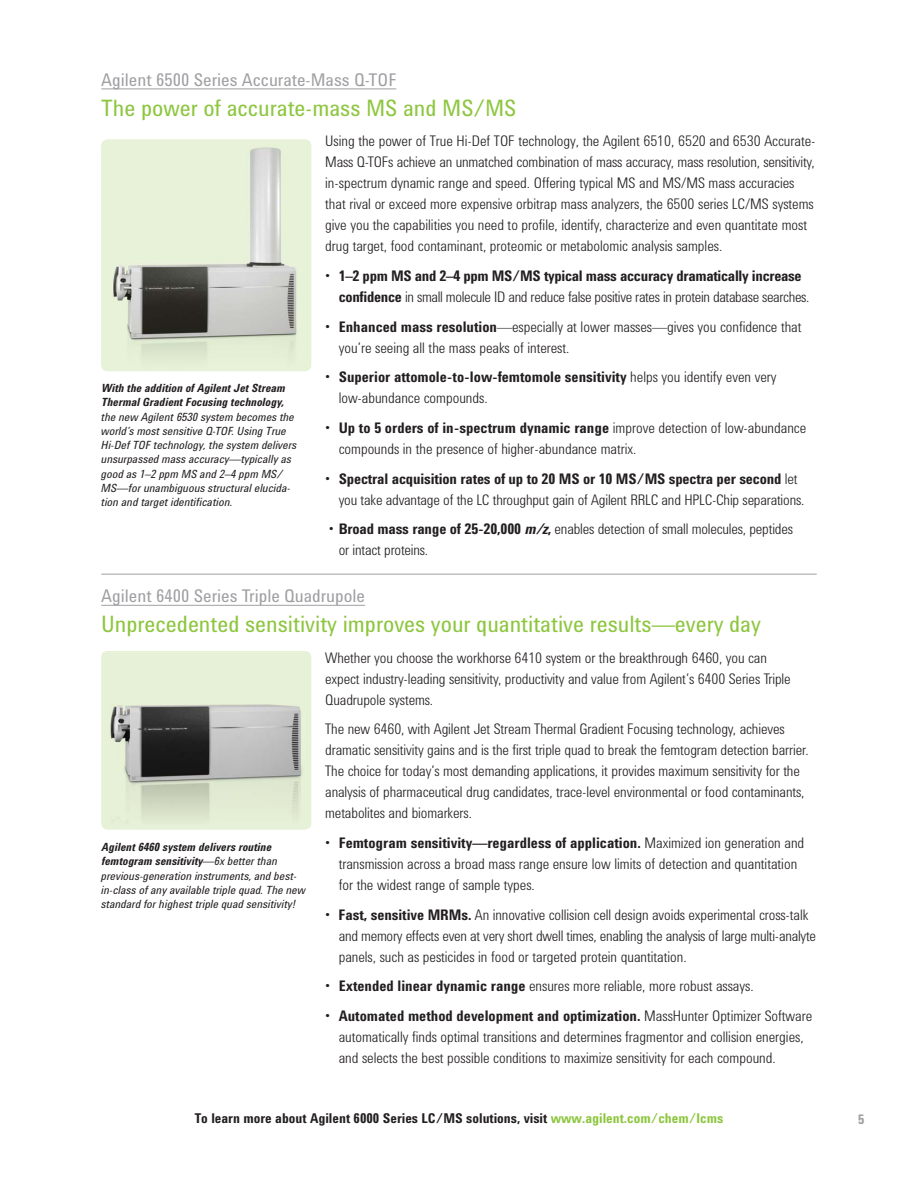
<style>
.page{position:relative;width:918px;height:1188px;background:#fff}
.page>*{position:absolute;margin:0;border:0;box-sizing:border-box;transform-origin:0 0}
.t1{font:23.25px "Agilent Cond";color:#8dc63f}
.t2{font:18px "Agilent Cond";color:#a0a0a4}
.t3{font:300 15px/21px "Agilent Cond";color:#231f20}
.t4{font:700 15px/21px "Agilent Cond";letter-spacing:-.02em;color:#231f20}
.t5{font:700 13.8px "Agilent Cond";color:#231f20}
.t6{font:700 13.5px "Agilent Cond";color:#a0a0a4}
.t7{font:italic 11.7px/14.2px "Agilent Cond";color:#231f20}
.t8{font:italic 700 11.7px/14.2px "Agilent Cond";color:#231f20}
.s1{font-weight:300}
.s2{font-weight:700}
.s3{font-weight:700;font-style:italic}
.s4{color:#8dc63f}
</style>
<div class="page">
<img style="left:101px;top:140px;width:210px;height:231px;border-radius:6px">
<img style="left:102px;top:652px;width:209px;height:178px">
<hr style="left:101px;top:89px;width:295px;height:1px;background:#a0a0a4">
<hr style="left:101px;top:605px;width:264px;height:1px;background:#a0a0a4">
<hr style="left:101px;top:574px;width:716px;height:1px;background:#a0a0a4">
<p class="t2" style="left:101px;top:73px;width:297px">Agilent 6500 Series Accurate-Mass Q-TOF</p>
<h1 class="t1" style="left:101px;top:99px;width:417px">The power of accurate-mass MS and MS/MS</h1>
<p class="t8" style="left:101px;top:382px;width:185px">With the addition of Agilent Jet Stream<br>Thermal Gradient Focusing technology,</p>
<p class="t7" style="left:101px;top:411px;width:197px">the new Agilent 6530 system becomes the world’s most sensitive Q-TOF. Using True Hi-Def TOF technology, the system delivers unsurpassed mass accuracy—typically as good as 1–2 ppm MS and 2–4 ppm MS/ MS—for unambiguous structural elucida&shy;tion and target identification.</p>
<p class="t3" style="left:325px;top:132px;width:492px">Using the power of True Hi-Def TOF technology, the Agilent 6510, 6520 and 6530 Accurate-Mass Q-TOFs achieve an unmatched combination of mass accuracy, mass resolution, sensitivity, in-spectrum dynamic range and speed. Offering typical MS and MS/MS mass accuracies that rival or exceed more expensive orbitrap mass analyzers, the 6500 series LC/MS systems give you the capabilities you need to profile, identify, characterize and even quantitate most drug target, food contaminant, proteomic or metabolomic analysis samples.</p>
<p class="t4" style="left:339px;top:267px;width:472px;text-indent:-14px">• 1–2 ppm MS and 2–4 ppm MS/MS typical mass accuracy dramatically increase confidence <span class="s1">in small molecule ID and reduce false positive rates in protein database searches.</span></p>
<p class="t3" style="left:339px;top:318px;width:464px;text-indent:-14px"><span class="s2">• Enhanced mass resolution</span>—especially at lower masses—gives you confidence that you’re seeing all the mass peaks of interest.</p>
<p class="t3" style="left:339px;top:368px;width:439px;text-indent:-14px"><span class="s2">• Superior attomole-to-low-femtomole sensitivity</span> helps you identify even very low-abundance compounds.</p>
<p class="t3" style="left:339px;top:419px;width:469px;text-indent:-14px"><span class="s2">• Up to 5 orders of in-spectrum dynamic range</span> improve detection of low-abundance compounds in the presence of higher-abundance matrix.</p>
<p class="t3" style="left:339px;top:469px;width:467px;text-indent:-14px"><span class="s2">• Spectral acquisition rates of up to 20 MS or 10 MS/MS spectra per second</span> let you take advantage of the LC throughput gain of Agilent RRLC and HPLC-Chip separations.</p>
<p class="t3" style="left:339px;top:520px;width:456px;text-indent:-10px"><span class="s2">• Broad mass range of 25-20,000</span> <span class="s3">m/z</span><span class="s2">,</span> enables detection of small molecules, peptides or intact proteins.</p>
<p class="t2" style="left:101px;top:589px;width:265px">Agilent 6400 Series Triple Quadrupole</p>
<h1 class="t1" style="left:101px;top:615px;width:661px">Unprecedented sensitivity improves your quantitative results—every day</h1>
<p class="t7" style="left:101px;top:841px;width:206px"><span class="s2">Agilent 6460 system delivers routine femtogram sensitivity</span>—6x better than previous-generation instruments, and best&shy;in-class of any available triple quad. The new standard for highest triple quad sensitivity!</p>
<p class="t3" style="left:325px;top:649px;width:467px">Whether you choose the workhorse 6410 system or the breakthrough 6460, you can expect industry-leading sensitivity, productivity and value from Agilent’s 6400 Series Triple<br>Quadrupole systems.</p>
<p class="t3" style="left:325px;top:720px;width:485px">The new 6460, with Agilent Jet Stream Thermal Gradient Focusing technology, achieves dramatic sensitivity gains and is the first triple quad to break the femtogram detection barrier.<br>The choice for today’s most demanding applications, it provides maximum sensitivity for the analysis of pharmaceutical drug candidates, trace-level environmental or food contaminants, metabolites and biomarkers.</p>
<p class="t3" style="left:339px;top:834px;width:467px;text-indent:-14px"><span class="s2">• Femtogram sensitivity—regardless of application.</span> Maximized ion generation and transmission across a broad mass range ensure low limits of detection and quantitation for the widest range of sample types.</p>
<p class="t3" style="left:339px;top:906px;width:479px;text-indent:-14px"><span class="s2">• Fast, sensitive MRMs.</span> An innovative collision cell design avoids experimental cross-talk and memory effects even at very short dwell times, enabling the analysis of large multi-analyte panels, such as pesticides in food or targeted protein quantitation.</p>
<p class="t3" style="left:325px;top:977px;width:430px"><span class="s2">• Extended linear dynamic range</span> ensures more reliable, more robust assays.</p>
<p class="t3" style="left:339px;top:1007px;width:475px;text-indent:-14px"><span class="s2">• Automated method development and optimization.</span> MassHunter Optimizer Software automatically finds optimal transitions and determines fragmentor and collision energies, and selects the best possible conditions to maximize sensitivity for each compound.</p>
<p class="t5" style="left:195px;top:1113px;width:530px">To learn more about Agilent 6000 Series LC/MS solutions, visit <span class="s4">www.agilent.com/chem/lcms</span></p>
<p class="t6" style="left:858px;top:1114px;width:8px">5</p>
</div>
